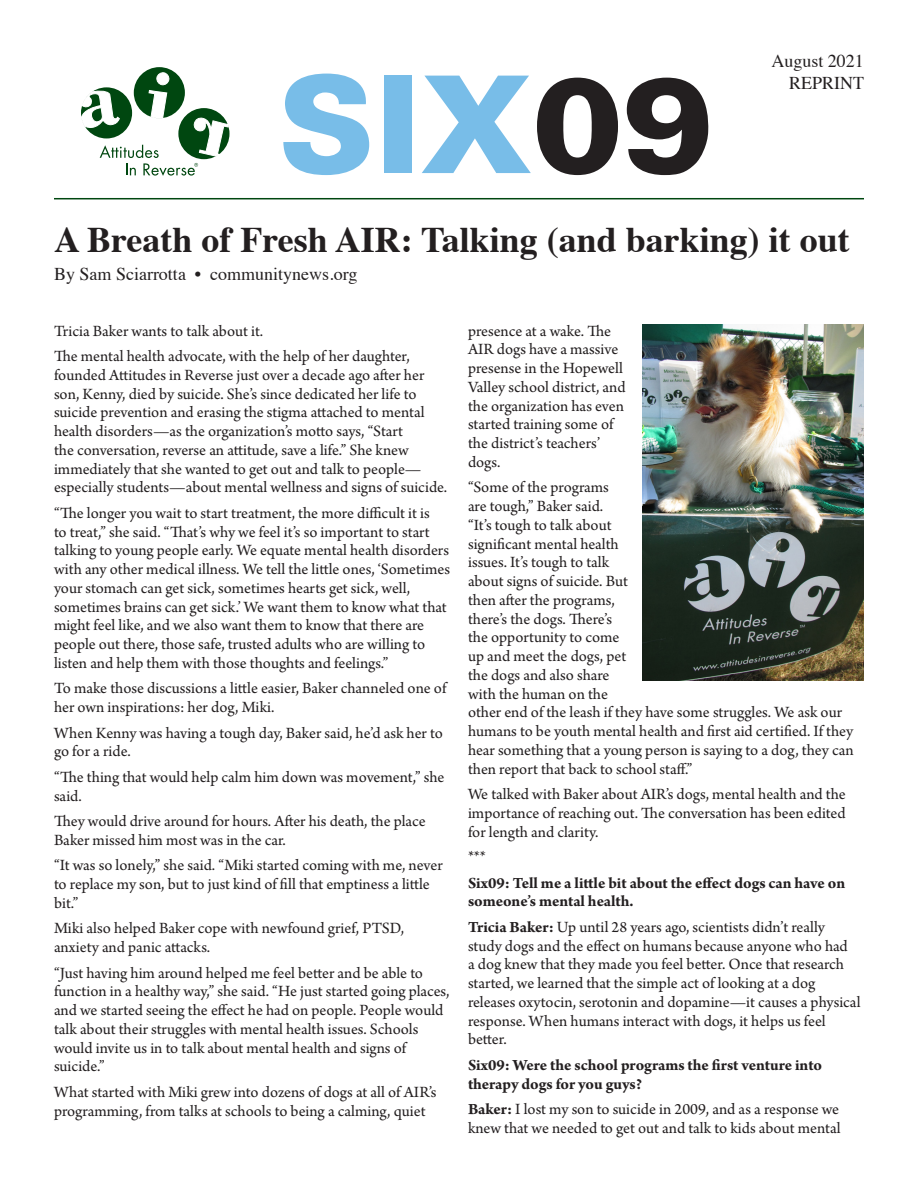
<style>
.page{position:relative;width:918px;height:1188px;background:#fff}
.page>*{position:absolute;margin:0;border:0;box-sizing:border-box;transform-origin:0 0}
.t1{font:900 135px "Univers";color:#78bde8}
.t2{font:700 36px "Times";color:#231f20}
.t3{font:18px/21.6px "Times";color:#231f20;text-align:right}
.t4{font:16.5px/18.8px "Arno Pro";color:#231f20}
.t5{font:700 16.5px/18.8px "Arno Pro";letter-spacing:-.005em;color:#231f20}
.s1{color:#231f20}
.s2{font-weight:700}
</style>
<div class="page">
<div style="left:134px;top:67px;width:51px;height:51px;background:#004710;border-radius:50%"></div>
<svg style="left:81px;top:72px;width:147px;height:104px"></svg>
<img style="left:643px;top:324px;width:221px;height:356px">
<hr style="left:54px;top:198px;width:810px;height:1px;background:#004710">
<p class="t1" style="left:278px;top:41px;width:436px">SIX<span class="s1">09</span></p>
<p class="t3" style="left:771px;top:49px;width:94px">August 2021<br>REPRINT</p>
<p class="t2" style="left:54px;top:205px;width:797px">A Breath of Fresh AIR: Talking (and barking) it out</p>
<p class="t3" style="left:54px;top:262px;width:305px">By Sam Sciarrotta • communitynews.org</p>
<p class="t4" style="left:54px;top:322px;width:211px">Tricia Baker wants to talk about it.</p>
<p class="t4" style="left:54px;top:348px;width:395px">The mental health advocate, with the help of her daughter, founded Attitudes in Reverse just over a decade ago after her son, Kenny, died by suicide. She’s since dedicated her life to suicide prevention and erasing the stigma attached to mental health disorders—as the organization’s motto says, “Start<br>the conversation, reverse an attitude, save a life.” She knew immediately that she wanted to get out and talk to people— especially students—about mental wellness and signs of suicide.</p>
<p class="t4" style="left:54px;top:504px;width:398px">“The longer you wait to start treatment, the more difficult it is<br>to treat,” she said. “That’s why we feel it’s so important to start talking to young people early. We equate mental health disorders with any other medical illness. We tell the little ones, ‘Sometimes your stomach can get sick, sometimes hearts get sick, well, sometimes brains can get sick.’ We want them to know what that might feel like, and we also want them to know that there are people out there, those safe, trusted adults who are willing to listen and help them with those thoughts and feelings.”</p>
<p class="t4" style="left:54px;top:680px;width:394px">To make those discussions a little easier, Baker channeled one of her own inspirations: her dog, Miki.</p>
<p class="t4" style="left:54px;top:724px;width:390px">When Kenny was having a tough day, Baker said, he’d ask her to go for a ride.</p>
<p class="t4" style="left:54px;top:768px;width:392px">“The thing that would help calm him down was movement,” she said.</p>
<p class="t4" style="left:54px;top:813px;width:373px">They would drive around for hours. After his death, the place<br>Baker missed him most was in the car.</p>
<p class="t4" style="left:54px;top:857px;width:390px">“It was so lonely,” she said. “Miki started coming with me, never to replace my son, but to just kind of fill that emptiness a little bit.”</p>
<p class="t4" style="left:54px;top:920px;width:352px">Miki also helped Baker cope with newfound grief, PTSD, anxiety and panic attacks.</p>
<p class="t4" style="left:54px;top:964px;width:397px">“Just having him around helped me feel better and be able to function in a healthy way,” she said. “He just started going places, and we started seeing the effect he had on people. People would talk about their struggles with mental health issues. Schools would invite us in to talk about mental health and signs of suicide.”</p>
<p class="t4" style="left:54px;top:1083px;width:384px">What started with Miki grew into dozens of dogs at all of AIR’s programming, from talks at schools to being a calming, quiet</p>
<p class="t4" style="left:468px;top:322px;width:159px">presence at a wake. The<br>AIR dogs have a massive presense in the Hopewell<br>Valley school district, and the organization has even started training some of the district’s teachers’ dogs.</p>
<p class="t4" style="left:468px;top:479px;width:387px">“Some of the programs<br>are tough,” Baker said.<br>“It’s tough to talk about<br>significant mental health<br>issues. It’s tough to talk<br>about signs of suicide. But<br>then after the programs,<br>there’s the dogs. There’s<br>the opportunity to come<br>up and meet the dogs, pet<br>the dogs and also share<br>with the human on the<br>other end of the leash if they have some struggles. We ask our humans to be youth mental health and first aid certified. If they hear something that a young person is saying to a dog, they can then report that back to school staff.”</p>
<p class="t4" style="left:468px;top:786px;width:379px;text-align:justify">We talked with Baker about AIR’s dogs, mental health and the importance of reaching out. The conversation has been edited for length and clarity.</p>
<p class="t4" style="left:468px;top:849px;width:19px">***</p>
<p class="t5" style="left:468px;top:874px;width:379px">Six09: Tell me a little bit about the effect dogs can have on someone’s mental health.</p>
<p class="t4" style="left:468px;top:918px;width:394px"><span class="s2">Tricia Baker:</span> Up until 28 years ago, scientists didn’t really study dogs and the effect on humans because anyone who had<br>a dog knew that they made you feel better. Once that research started, we learned that the simple act of looking at a dog releases oxytocin, serotonin and dopamine—it causes a physical response. When humans interact with dogs, it helps us feel better.</p>
<p class="t5" style="left:468px;top:1056px;width:356px">Six09: Were the school programs the first venture into therapy dogs for you guys?</p>
<p class="t4" style="left:468px;top:1101px;width:374px"><span class="s2">Baker:</span> I lost my son to suicide in 2009, and as a response we knew that we needed to get out and talk to kids about mental</p>
</div>
